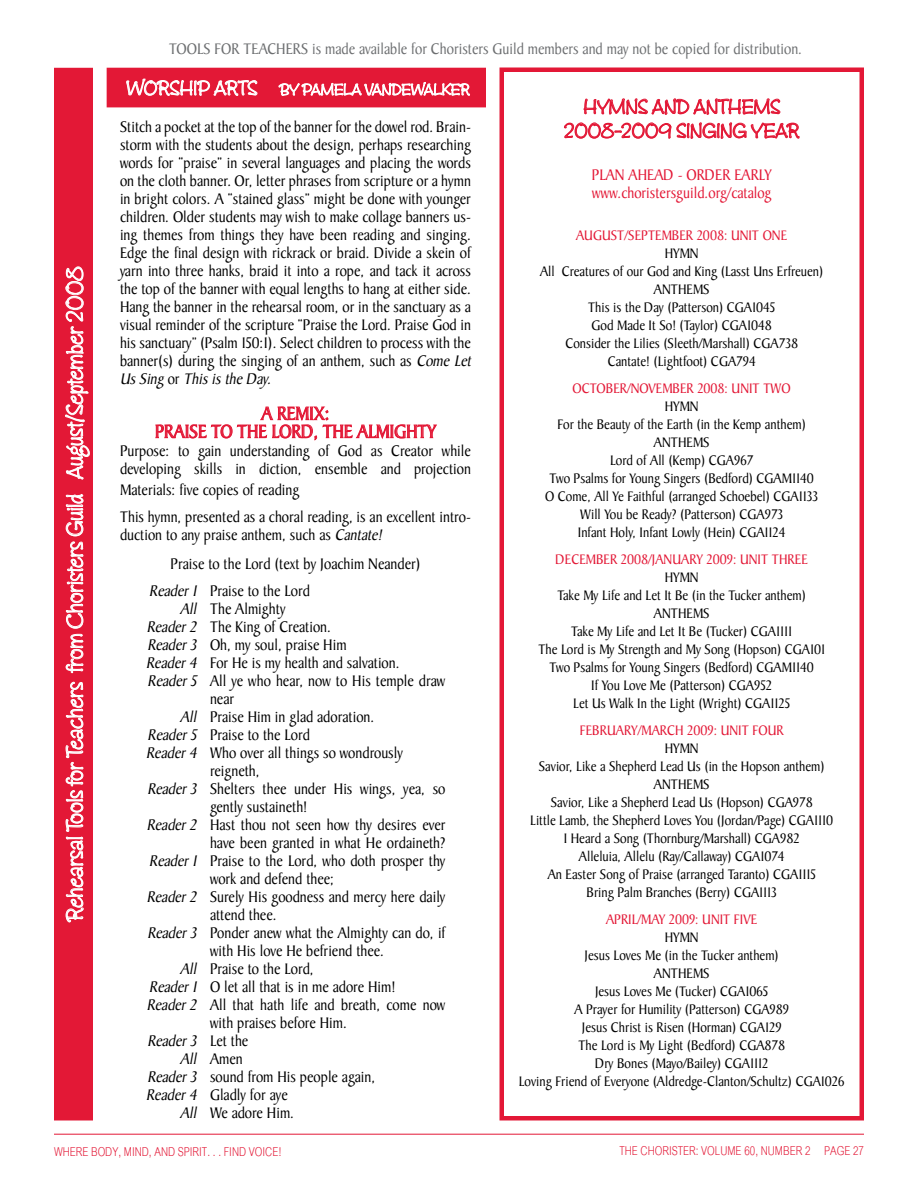
<style>
.page{position:relative;width:918px;height:1188px;background:#fff}
.page>*{position:absolute;margin:0;border:0;box-sizing:border-box;transform-origin:0 0}
.t1{font:24px "Zipty Do";color:#fff}
.t2{font:21px/24px "Zipty Do";color:#e31836;text-align:center}
.t3{font:19.8px/18px "Baker Signet";color:#e31836;text-align:center;scale:.91 1}
.t4{font:18.75px "Cordia New";color:#e31836;scale:.8 1}
.t5{font:16.5px/18px "Baker Signet";color:#000;scale:.91 1}
.t6{font:italic 16.5px/18px "Baker Signet";color:#000;text-align:right;scale:.91 1}
.t7{font:16.5px "Baker Signet";color:#6d6f71;scale:.91 1}
.t8{font:16.5px/18px "Baker Signet";color:#e31836;scale:.91 1}
.t9{font:16.5px "Zipty Do";color:#fff}
.t10{font:14.85px/18px "Baker Signet";color:#000;text-align:center;scale:.91 1}
.t11{font:14.85px "Baker Signet";color:#e31836;scale:.91 1}
.s1{font-size:21px}
.s2{font-style:italic}
</style>
<div class="page">
<div style="left:55px;top:69px;width:37px;height:1051px;background:#e31836"></div>
<div style="left:54px;top:68px;width:39px;height:1052px;border:2px solid #e31836"></div>
<svg style="left:65px;top:681px;width:19px;height:242px"></svg>
<svg style="left:65px;top:494px;width:19px;height:179px"></svg>
<svg style="left:65px;top:266px;width:25px;height:214px"></svg>
<div style="left:107px;top:68px;width:378px;height:39px;background:#e31836"></div>
<svg style="left:126px;top:78px;width:132px;height:30px"></svg>
<svg style="left:278px;top:82px;width:192px;height:26px"></svg>
<svg style="left:155px;top:406px;width:282px;height:35px"></svg>
<svg style="left:564px;top:67px;width:236px;height:72px"></svg>
<div style="left:500px;top:68px;width:364px;height:1052px;border:4px solid #e31836"></div>
<hr style="left:54px;top:1134px;width:810px;height:1px;background:#e31836">
<p class="t7" style="left:169px;top:40px;width:697px">TOOLS FOR TEACHERS is made available for Choristers Guild members and may not be copied for distribution.</p>
<h1 class="t1" style="left:60px;top:922px;width:657px;rotate:-90deg">Rehearsal Tools for Teachers from Choristers Guild August/September 2008</h1>
<p class="t9" style="left:126px;top:80px;width:345px"><span class="s1">WORSHIP ARTS</span> BY PAMELA VANDEWALKER</p>
<p class="t5" style="left:120px;top:118px;width:391px">Stitch a pocket at the top of the banner for the dowel rod. Brain&shy;storm with the students about the design, perhaps researching words for “praise” in several languages and placing the words on the cloth banner. Or, letter phrases from scripture or a hymn in bright colors. A “stained glass” might be done with younger children. Older students may wish to make collage banners us&shy;ing themes from things they have been reading and singing.<br>Edge the final design with rickrack or braid. Divide a skein of yarn into three hanks, braid it into a rope, and tack it across the top of the banner with equal lengths to hang at either side.<br>Hang the banner in the rehearsal room, or in the sanctuary as a visual reminder of the scripture “Praise the Lord. Praise God in his sanctuary” (Psalm 150:1). Select children to process with the banner(s) during the singing of an anthem, such as <span class="s2">Come Let UsSing</span> o r <span class="s2">Thisisthe Day.</span></p>
<p class="t3" style="left:155px;top:405px;width:310px">A REMIX:<br>PRAISE TO THE LORD, THE ALMIGHTY</p>
<p class="t5" style="left:120px;top:442px;width:387px">Purpose: to gain understanding of God as Creator while developing skills in diction, ensemble and projection</p>
<p class="t5" style="left:120px;top:476px;width:387px;line-height:27px">Materials: five copies of reading<br>This hymn, presented as a choral reading, is an excellent intro-</p>
<p class="t5" style="left:120px;top:526px;width:293px">duction to any praise anthem, such as <span class="s2">Cantate!</span></p>
<p class="t5" style="left:210px;top:582px;width:260px">Praise to the Lord<br>The Almighty<br>The King of Creation.<br>Oh, my soul, praise Him<br>For He is my health and salvation.<br>All ye who hear, now to His temple draw near<br>Praise Him in glad adoration.<br>Praise to the Lord<br>Who over all things so wondrously reigneth,<br>Shelters thee under His wings, yea, so gently sustaineth!<br>Hast thou not seen how thy desires ever have been granted in what He ordaineth?<br>Praise to the Lord, who doth prosper thy work and defend thee;<br>Surely His goodness and mercy here daily attend thee.<br>Ponder anew what the Almighty can do, if with His love He befriend thee.<br>Praise to the Lord,<br>O let all that is in me adore Him!<br>All that hath life and breath, come now with praises before Him.<br>Let the<br>Amen<br>sound from His people again,<br>Gladly for aye<br>We adore Him.</p>
<p class="t5" style="left:171px;top:555px;width:276px">Praise to the Lord (text by Joachim Neander)</p>
<p class="t6" style="left:146px;top:582px;width:60px">Reader1<br>All<br>Reader2<br>Reader3<br>Reader4<br>Reader5</p>
<p class="t6" style="left:146px;top:708px;width:60px;text-align:justify;text-indent:34px">All Reader5<br>Reader4</p>
<p class="t6" style="left:147px;top:771px;width:60px;line-height:36px">Reader3<br>Reader2<br>Reader1<br>Reader2<br>Reader3<br>All</p>
<p class="t6" style="left:147px;top:978px;width:60px;text-align:left">Reader1<br>Reader2</p>
<p class="t6" style="left:146px;top:1032px;width:60px">Reader3<br>All<br>Reader3<br>Reader4<br>All</p>
<p class="t2" style="left:564px;top:95px;width:237px">HYMNS AND ANTHEMS<br>2008-2009 SINGING YEAR</p>
<p class="t8" style="left:592px;top:166px;width:199px">PLAN AHEAD - ORDER EARLY www.choristersguild.org/catalog</p>
<p class="t11" style="left:576px;top:227px;width:233px">AUGUST/SEPTEMBER 2008: UNIT ONE</p>
<p class="t10" style="left:540px;top:244px;width:313px">HYMN<br>All Creatures of our God and King (Lasst Uns Erfreuen)<br>ANTHEMS<br>This is the Day (Patterson) CGA1045<br>God Made It So! (Taylor) CGA1048<br>Consider the Lilies (Sleeth/Marshall) CGA738<br>Cantate! (Lightfoot) CGA794</p>
<p class="t11" style="left:573px;top:380px;width:241px">OCTOBER/NOVEMBER 2008: UNIT TWO</p>
<p class="t10" style="left:545px;top:397px;width:302px">HYMN<br>For the Beauty of the Earth (in the Kemp anthem)<br>ANTHEMS<br>Lord of All (Kemp) CGA967<br>Two Psalms for Young Singers (Bedford) CGAM1140<br>O Come, All Ye Faithful (arranged Schoebel) CGA1133<br>Will You be Ready? (Patterson) CGA973<br>Infant Holy, Infant Lowly (Hein) CGA1124</p>
<p class="t11" style="left:556px;top:551px;width:279px">DECEMBER 2008/JANUARY 2009: UNIT THREE</p>
<p class="t10" style="left:538px;top:568px;width:317px">HYMN<br>Take My Life and Let It Be (in the Tucker anthem)<br>ANTHEMS<br>Take My Life and Let It Be (Tucker) CGA1111<br>The Lord is My Strength and My Song (Hopson) CGA101<br>Two Psalms for Young Singers (Bedford) CGAM1140<br>If You Love Me (Patterson) CGA952<br>Let Us Walk In the Light (Wright) CGA1125</p>
<p class="t11" style="left:580px;top:722px;width:226px">FEBRUARY/MARCH 2009: UNIT FOUR</p>
<p class="t10" style="left:530px;top:739px;width:334px">HYMN<br>Savior, Like a Shepherd Lead Us (in the Hopson anthem)<br>ANTHEMS<br>Savior, Like a Shepherd Lead Us (Hopson) CGA978<br>Little Lamb, the Shepherd Loves You (Jordan/Page) CGA1110<br>I Heard a Song (Thornburg/Marshall) CGA982<br>Alleluia, Allelu (Ray/Callaway) CGA1074<br>An Easter Song of Praise (arranged Taranto) CGA1115<br>Bring Palm Branches (Berry) CGA1113</p>
<p class="t11" style="left:606px;top:911px;width:168px">APRIL/MAY 2009: UNIT FIVE</p>
<p class="t10" style="left:519px;top:928px;width:360px">HYMN<br>Jesus Loves Me (in the Tucker anthem)<br>ANTHEMS<br>Jesus Loves Me (Tucker) CGA1065<br>A Prayer for Humility (Patterson) CGA989<br>Jesus Christ is Risen (Horman) CGA129<br>The Lord is My Light (Bedford) CGA878<br>Dry Bones (Mayo/Bailey) CGA1112<br>Loving Friend of Everyone (Aldredge-Clanton/Schultz) CGA1026</p>
<p class="t4" style="left:54px;top:1139px;width:286px">WHERE BODY, MIND, AND SPIRIT. . . FIND VOICE!</p>
<p class="t4" style="left:619px;top:1138px;width:307px">THE CHORISTER: VOLUME 60, NUMBER 2 PAGE 27</p>
</div>
